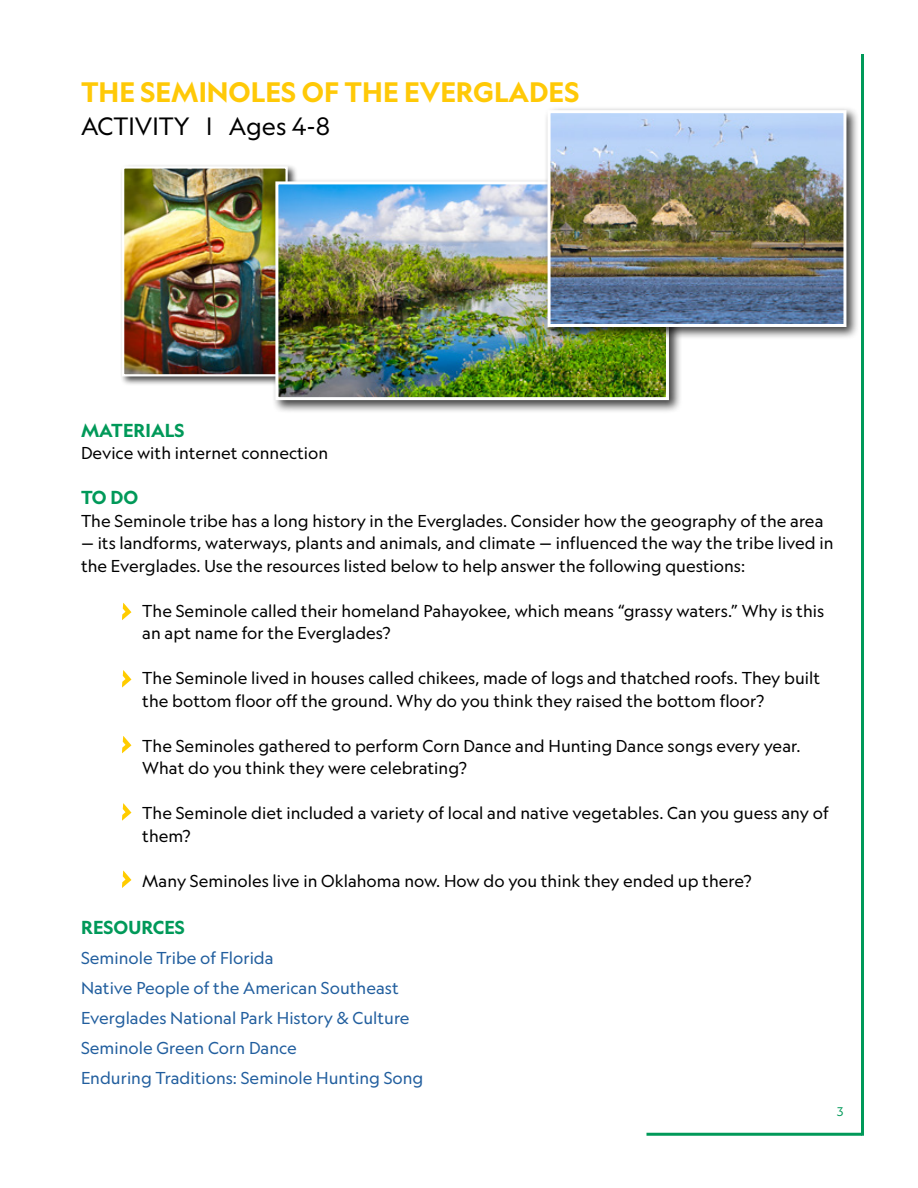
<style>
.page{position:relative;width:918px;height:1188px;background:#fff}
.page>*{position:absolute;margin:0;border:0;box-sizing:border-box;transform-origin:0 0}
.t1{font:700 27px "Geograph";color:#ffc907}
.t2{font:24px "Geograph";color:#000}
.t3{font:700 18px "Geograph";color:#009959}
.t4{font:16.5px/22.5px "Geograph";color:#000}
.t5{font:16.5px/30px "Geograph";color:#215e9e}
.t6{font:12px "Geograph";color:#009959}
</style>
<div class="page">
<hr style="left:861px;top:54px;width:3px;height:1082px;background:#009959">
<hr style="left:646px;top:1133px;width:216px;height:3px;background:#009959">
<div style="left:120px;top:164px;width:177px;height:222px;background:#000;opacity:.75"></div>
<img style="left:125px;top:169px;width:160px;height:204px">
<div style="left:122px;top:166px;width:166px;height:210px;border:2px solid #fff"></div>
<div style="left:272px;top:178px;width:410px;height:236px;background:#000;opacity:.75"></div>
<img style="left:279px;top:185px;width:386px;height:211px">
<div style="left:275px;top:181px;width:394px;height:219px;border:3px solid #fff"></div>
<div style="left:544px;top:106px;width:316px;height:234px;background:#000;opacity:.75"></div>
<img style="left:552px;top:114px;width:290px;height:209px">
<div style="left:548px;top:110px;width:298px;height:217px;border:3px solid #fff"></div>
<svg style="left:122px;top:603px;width:9px;height:17px"></svg>
<svg style="left:122px;top:803px;width:9px;height:18px"></svg>
<svg style="left:122px;top:736px;width:9px;height:17px"></svg>
<svg style="left:122px;top:670px;width:9px;height:17px"></svg>
<svg style="left:122px;top:871px;width:9px;height:17px"></svg>
<h1 class="t1" style="left:81px;top:74px;width:500px">THE SEMINOLES OF THE EVERGLADES</h1>
<h2 class="t2" style="left:81px;top:111px;width:250px">ACTIVITY | Ages 4-8</h2>
<p class="t3" style="left:81px;top:418px;width:105px">MATERIALS</p>
<p class="t4" style="left:81px;top:442px;width:249px">Device with internet connection</p>
<p class="t3" style="left:81px;top:486px;width:59px">TO DO</p>
<p class="t4" style="left:81px;top:509px;width:744px">The Seminole tribe has a long history in the Everglades. Consider how the geography of the area</p>
<p class="t4" style="left:81px;top:532px;width:754px">— its landforms, waterways, plants and animals, and climate — influenced the way the tribe lived in the Everglades. Use the resources listed below to help answer the following questions:</p>
<p class="t4" style="left:142px;top:599px;width:684px">The Seminole called their homeland Pahayokee, which means “grassy waters.” Why is this an apt name for the Everglades?</p>
<p class="t4" style="left:142px;top:667px;width:679px">The Seminole lived in houses called chikees, made of logs and thatched roofs. They built the bottom floor off the ground. Why do you think they raised the bottom floor?</p>
<p class="t4" style="left:142px;top:734px;width:660px">The Seminoles gathered to perform Corn Dance and Hunting Dance songs every year.<br>What do you think they were celebrating?</p>
<p class="t4" style="left:142px;top:802px;width:688px">The Seminole diet included a variety of local and native vegetables. Can you guess any of them?</p>
<p class="t4" style="left:142px;top:869px;width:611px">Many Seminoles live in Oklahoma now. How do you think they ended up there?</p>
<p class="t3" style="left:81px;top:916px;width:105px">RESOURCES</p>
<p class="t5" style="left:81px;top:943px;width:344px">Seminole Tribe of Florida<br>Native People of the American Southeast Everglades National Park History &amp; Culture Seminole Green Corn Dance<br>Enduring Traditions: Seminole Hunting Song</p>
<p class="t6" style="left:837px;top:1104px;width:8px">3</p>
</div>
